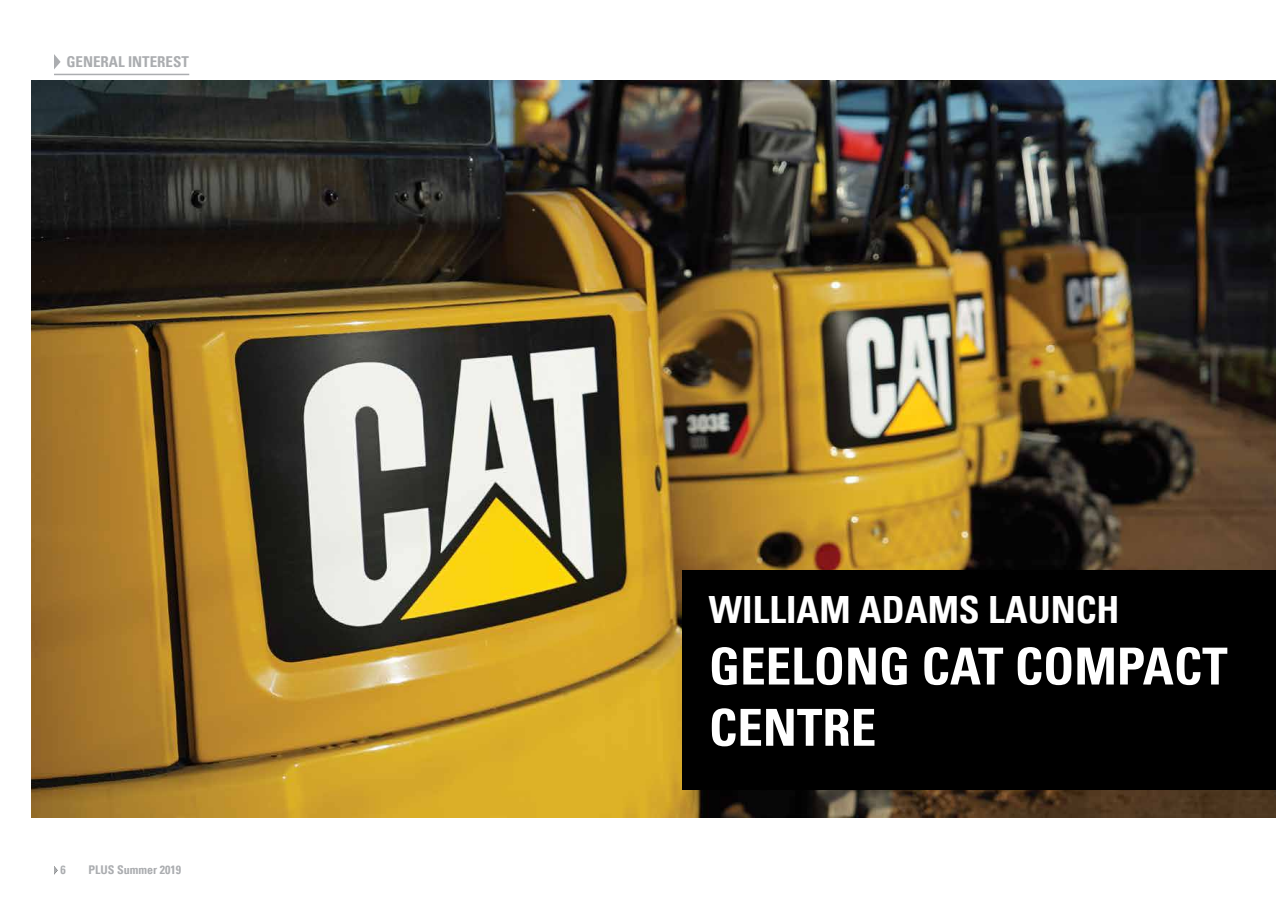
<style>
.page{position:relative;width:1276px;height:898px;background:#fff}
.page>*{position:absolute;margin:0;border:0;box-sizing:border-box;transform-origin:0 0}
.t1{font:700 condensed 51px/61.2px "Univers LT";color:#fff}
.t2{font:700 condensed 37.5px "Univers LT";color:#fff}
.t3{font:700 condensed 15px "Univers LT";color:#abadb0}
.t4{font:700 condensed 12px "Univers LT";color:#abadb0}
</style>
<div class="page">
<svg style="left:54px;top:866px;width:4px;height:8px"></svg>
<img style="left:31px;top:81px;width:1245px;height:735px">
<div style="left:682px;top:570px;width:594px;height:219px;background:#000"></div>
<svg style="left:54px;top:54px;width:7px;height:15px"></svg>
<hr style="left:54px;top:74px;width:135px;height:1px;background:#abadb0">
<p class="t3" style="left:66px;top:52px;width:124px">GENERAL INTEREST</p>
<p class="t4" style="left:60px;top:861px;width:7px">6</p>
<p class="t4" style="left:88px;top:861px;width:94px">PLUS Summer 2019</p>
<p class="t2" style="left:709px;top:586px;width:412px">WILLIAM ADAMS LAUNCH</p>
<p class="t1" style="left:709px;top:635px;width:520px">GEELONG CAT COMPACT<br>CENTRE</p>
</div>
